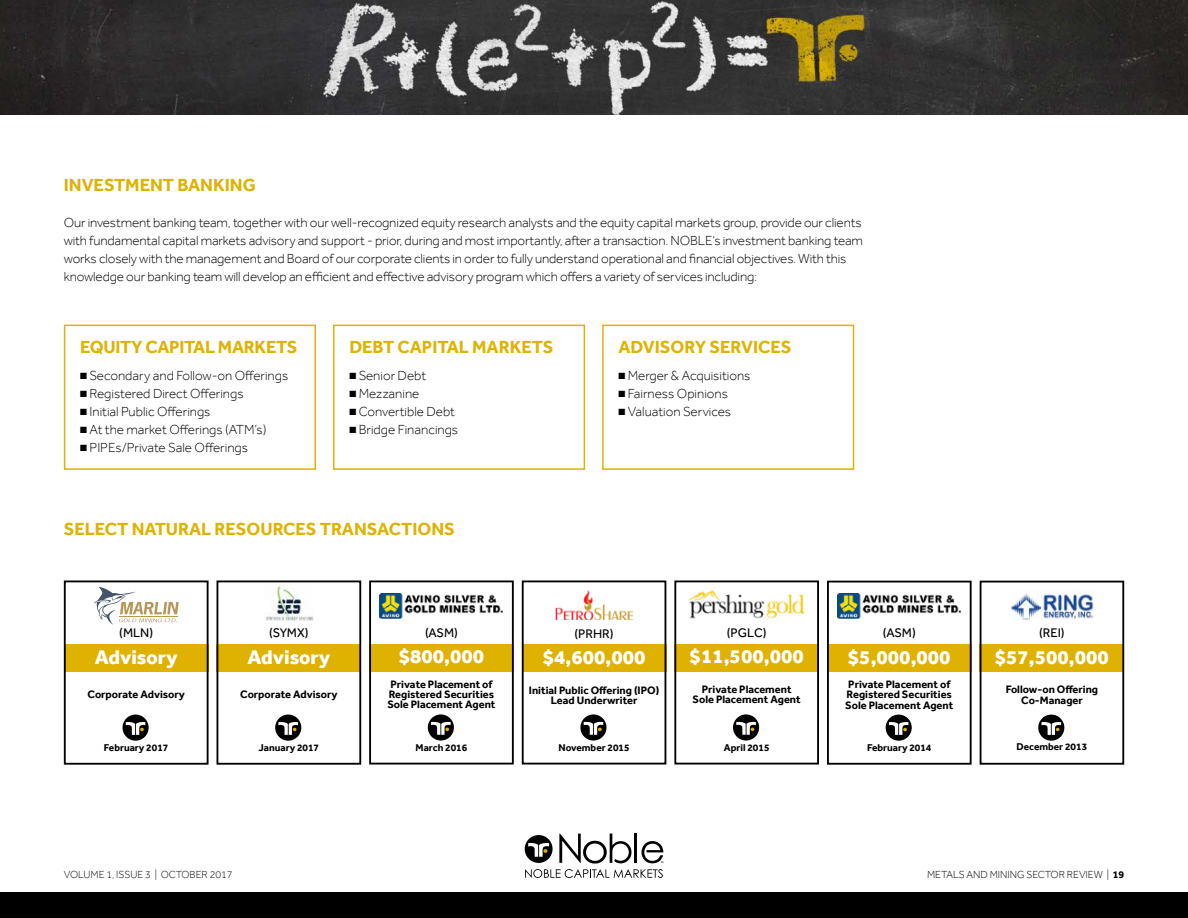
<style>
.page{position:relative;width:1188px;height:918px;background:#fff}
.page>*{position:absolute;margin:0;border:0;box-sizing:border-box;transform-origin:0 0}
.t1{font:800 20.25px "Effra";color:#fff}
.t2{font:700 18px "Effra";color:#ddb306}
.t3{font:300 13.5px/18px "Effra";letter-spacing:-.01em;color:#000}
.t4{font:12.9px "Effra";color:#000}
.t5{font:700 11.1px/10.2px "Effra";color:#000;text-align:center}
.t6{font:300 10.5px "Effra";color:#000}
.t7{font:300 10.5px "Effra";color:#070707}
.t8{font:700 10.2px "Effra";color:#000}
.s1{font-weight:700}
</style>
<div class="page">
<div style="left:0;top:892px;width:1188px;height:26px;background:#000"></div>
<svg style="left:525px;top:834px;width:138px;height:44px"></svg>
<div style="left:64px;top:325px;width:252px;height:145px;border:2px solid #ddb306"></div>
<div style="left:602px;top:325px;width:252px;height:145px;border:2px solid #ddb306"></div>
<div style="left:333px;top:325px;width:252px;height:145px;border:2px solid #ddb306"></div>
<div style="left:217px;top:644px;width:144px;height:28px;background:#dfb100"></div>
<div style="left:275px;top:715px;width:26px;height:26px;background:#000;border-radius:50%"></div>
<svg style="left:278px;top:722px;width:20px;height:13px"></svg>
<div style="left:217px;top:581px;width:144px;height:184px;border:2px solid #000"></div>
<img style="left:265px;top:585px;width:49px;height:36px">
<img style="left:688px;top:590px;width:117px;height:29px">
<div style="left:674px;top:644px;width:145px;height:28px;background:#dfb100"></div>
<div style="left:733px;top:714px;width:26px;height:27px;background:#000;border-radius:50%"></div>
<svg style="left:736px;top:722px;width:20px;height:13px"></svg>
<div style="left:674px;top:581px;width:145px;height:184px;border:2px solid #000"></div>
<div style="left:369px;top:644px;width:145px;height:28px;background:#dfb100"></div>
<div style="left:428px;top:714px;width:26px;height:27px;background:#000;border-radius:50%"></div>
<svg style="left:431px;top:722px;width:20px;height:13px"></svg>
<img style="left:380px;top:594px;width:123px;height:24px">
<div style="left:369px;top:581px;width:145px;height:184px;border:2px solid #000"></div>
<div style="left:827px;top:644px;width:145px;height:28px;background:#dfb100"></div>
<div style="left:886px;top:715px;width:26px;height:26px;background:#000;border-radius:50%"></div>
<svg style="left:889px;top:722px;width:19px;height:13px"></svg>
<img style="left:838px;top:594px;width:123px;height:24px">
<div style="left:827px;top:581px;width:145px;height:184px;border:2px solid #000"></div>
<div style="left:980px;top:644px;width:144px;height:28px;background:#dfb100"></div>
<div style="left:1038px;top:715px;width:26px;height:26px;background:#000;border-radius:50%"></div>
<svg style="left:1042px;top:722px;width:19px;height:13px"></svg>
<div style="left:980px;top:581px;width:144px;height:184px;border:2px solid #000"></div>
<img style="left:1010px;top:590px;width:83px;height:30px">
<div style="left:522px;top:644px;width:144px;height:28px;background:#dfb100"></div>
<svg style="left:580px;top:714px;width:27px;height:27px"></svg>
<svg style="left:584px;top:722px;width:19px;height:13px"></svg>
<div style="left:522px;top:581px;width:144px;height:184px;border:2px solid #000"></div>
<img style="left:555px;top:591px;width:78px;height:28px">
<img style="left:0;top:0;width:1188px;height:115px">
<div style="left:64px;top:644px;width:145px;height:28px;background:#dfb100"></div>
<div style="left:123px;top:715px;width:26px;height:26px;background:#000;border-radius:50%"></div>
<svg style="left:126px;top:722px;width:19px;height:13px"></svg>
<div style="left:64px;top:581px;width:145px;height:184px;border:2px solid #000"></div>
<svg style="left:94px;top:587px;width:85px;height:38px"></svg>
<h2 class="t2" style="left:64px;top:174px;width:193px">INVESTMENT BANKING</h2>
<p class="t3" style="left:64px;top:213px;width:801px">Our investment banking team, together with our well-recognized equity research analysts and the equity capital markets group, provide our clients with fundamental capital markets advisory and support - prior, during and most importantly, after a transaction. NOBLE‘s investment banking team works closely with the management and Board of our corporate clients in order to fully understand operational and financial objectives. With this knowledge our banking team will develop an efficient and effective advisory program which offers a variety of services including:</p>
<h2 class="t2" style="left:80px;top:336px;width:219px">EQUITY CAPITAL MARKETS</h2>
<p class="t3" style="left:80px;top:366px;width:210px">■ Secondary and Follow-on Offerings</p>
<p class="t3" style="left:80px;top:384px;width:165px">■ Registered Direct Offerings</p>
<p class="t3" style="left:80px;top:402px;width:132px">■ Initial Public Offerings</p>
<p class="t3" style="left:80px;top:420px;width:188px">■ At the market Offerings (ATM’s)</p>
<p class="t3" style="left:80px;top:438px;width:169px">■ PIPEs/Private Sale Offerings</p>
<h2 class="t2" style="left:349px;top:336px;width:206px">DEBT CAPITAL MARKETS</h2>
<p class="t3" style="left:349px;top:366px;width:78px">■ Senior Debt</p>
<p class="t3" style="left:349px;top:384px;width:72px">■ Mezzanine</p>
<p class="t3" style="left:349px;top:402px;width:107px">■ Convertible Debt</p>
<p class="t3" style="left:349px;top:420px;width:110px">■ Bridge Financings</p>
<h2 class="t2" style="left:619px;top:336px;width:174px">ADVISORY SERVICES</h2>
<p class="t3" style="left:619px;top:366px;width:133px">■ Merger &amp; Acquisitions</p>
<p class="t3" style="left:619px;top:384px;width:111px">■ Fairness Opinions</p>
<p class="t3" style="left:619px;top:402px;width:114px">■ Valuation Services</p>
<h2 class="t2" style="left:64px;top:519px;width:393px">SELECT NATURAL RESOURCES TRANSACTIONS</h2>
<p class="t4" style="left:119px;top:625px;width:35px">(MLN)</p>
<p class="t4" style="left:269px;top:625px;width:41px">(SYMX)</p>
<p class="t4" style="left:425px;top:625px;width:34px">(ASM)</p>
<p class="t4" style="left:727px;top:625px;width:41px">(PGLC)</p>
<p class="t4" style="left:575px;top:626px;width:41px">(PRHR)</p>
<p class="t4" style="left:883px;top:625px;width:34px">(ASM)</p>
<p class="t4" style="left:1039px;top:625px;width:27px">(REI)</p>
<h1 class="t1" style="left:95px;top:645px;width:85px">Advisory</h1>
<p class="t5" style="left:87px;top:689px;width:99px">Corporate Advisory</p>
<h1 class="t1" style="left:247px;top:645px;width:85px">Advisory</h1>
<p class="t5" style="left:240px;top:689px;width:99px">Corporate Advisory</p>
<h1 class="t1" style="left:399px;top:644px;width:87px">$800,000</h1>
<p class="t5" style="left:387px;top:679px;width:110px;text-align:left">Private Placement of<br>Registered Securities<br>Sole Placement Agent</p>
<h1 class="t1" style="left:543px;top:645px;width:104px">$4,600,000</h1>
<p class="t5" style="left:529px;top:685px;width:132px">Initial Public Offering (IPO)<br>Lead Underwriter</p>
<h1 class="t1" style="left:690px;top:644px;width:116px">$11,500,000</h1>
<p class="t5" style="left:693px;top:684px;width:110px">Private Placement<br>Sole Placement Agent</p>
<h1 class="t1" style="left:848px;top:645px;width:104px">$5,000,000</h1>
<p class="t5" style="left:845px;top:679px;width:110px;text-align:left">Private Placement of<br>Registered Securities<br>Sole Placement Agent</p>
<h1 class="t1" style="left:995px;top:645px;width:116px">$57,500,000</h1>
<p class="t5" style="left:1006px;top:684px;width:94px">Follow-on Offering<br>Co-Manager</p>
<p class="t8" style="left:104px;top:741px;width:66px">February 2017</p>
<p class="t8" style="left:259px;top:741px;width:62px">January 2017</p>
<p class="t8" style="left:416px;top:741px;width:53px">March 2016</p>
<p class="t8" style="left:559px;top:742px;width:73px">November 2015</p>
<p class="t8" style="left:724px;top:741px;width:47px">April 2015</p>
<p class="t8" style="left:867px;top:741px;width:66px">February 2014</p>
<p class="t8" style="left:1017px;top:741px;width:72px">December 2013</p>
<p class="t7" style="left:64px;top:868px;width:170px">VOLUME 1, ISSUE 3 | OCTOBER 2017</p>
<p class="t6" style="left:927px;top:868px;width:199px">METALS AND MINING SECTOR REVIEW | <span class="s1">19</span></p>
</div>
